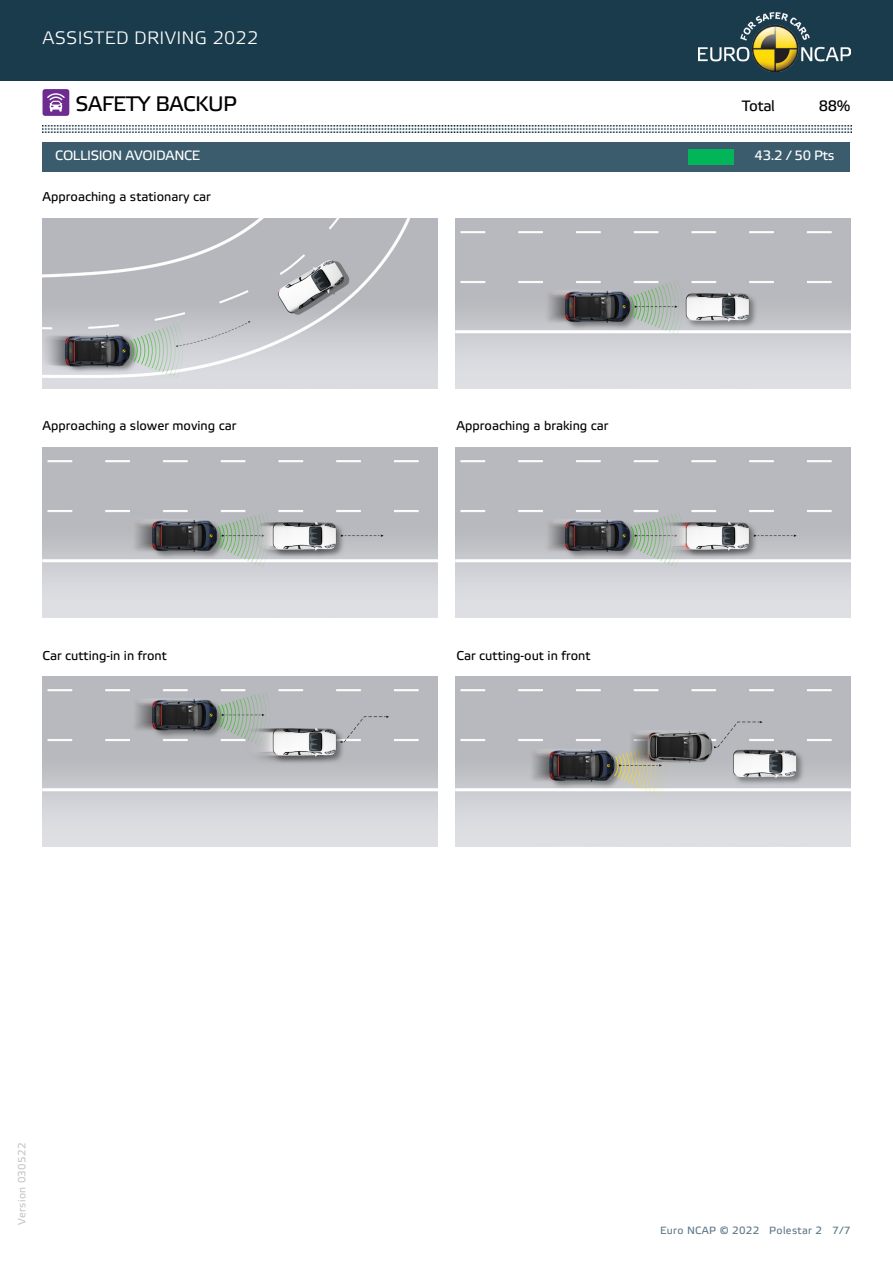
<style>
.page{position:relative;width:893px;height:1263px;background:#fff}
.page>*{position:absolute;margin:0;border:0;box-sizing:border-box;transform-origin:0 0}
.t1{font:21px "Etelka Text Pro";letter-spacing:-.025em;color:#000001}
.t2{font:18px "Etelka Light Pro";letter-spacing:.015em;color:#fff}
.Chapter_title{font:15px "Etelka Text Pro";letter-spacing:-.025em;color:#000001}
.Level_3{font:13.5px "Etelka Text Pro";letter-spacing:-.025em;color:#fff}
.t3{font:12.75px "Etelka Text Pro";color:#000}
.t4{font:10.5px "Etelka Text Pro";letter-spacing:.03em;color:#5c7988}
.t5{font:10.5px "Etelka Text Pro";letter-spacing:.03em;color:#c6c6c7}
</style>
<div class="page">
<div style="left:0;top:0;width:893px;height:81px;background:#193b4c"></div>
<img style="left:698px;top:12px;width:152px;height:59px">
<div style="left:43px;top:89px;width:26px;height:27px;background:#6e2c91;border-radius:3px"></div>
<svg style="left:47px;top:93px;width:18px;height:19px"></svg>
<img style="left:43px;top:125px;width:808px;height:8px">
<div style="left:43px;top:142px;width:807px;height:30px;background:#3a5c6c"></div>
<img style="left:43px;top:218px;width:394px;height:170px">
<img style="left:43px;top:447px;width:394px;height:170px">
<img style="left:455px;top:447px;width:395px;height:170px">
<img style="left:43px;top:676px;width:394px;height:170px">
<img style="left:455px;top:676px;width:395px;height:170px">
<img style="left:455px;top:218px;width:395px;height:170px">
<div style="left:689px;top:149px;width:44px;height:16px;background:#03b559"></div>
<p class="t2" style="left:43px;top:28px;width:217px">ASSISTED DRIVING 2022</p>
<h1 class="t1" style="left:76px;top:92px;width:163px">SAFETY BACKUP</h1>
<p class="Chapter_title" style="left:742px;top:98px;width:35px">Total</p>
<p class="Level_3" style="left:55px;top:149px;width:146px">COLLISION AVOIDANCE</p>
<p class="Level_3" style="left:755px;top:149px;width:81px">43.2 / 50 Pts</p>
<p class="t3" style="left:43px;top:190px;width:170px">Approaching a stationary car</p>
<p class="Chapter_title" style="left:819px;top:98px;width:33px">88%</p>
<p class="t3" style="left:43px;top:419px;width:195px">Approaching a slower moving car</p>
<p class="t3" style="left:457px;top:419px;width:153px">Approaching a braking car</p>
<p class="t3" style="left:43px;top:648px;width:126px">Car cutting-in in front</p>
<p class="t3" style="left:457px;top:648px;width:136px">Car cutting-out in front</p>
<p class="t5" style="left:16px;top:1225px;width:84px;rotate:-90deg">Version 030522</p>
<p class="t4" style="left:660px;top:1225px;width:192px">Euro NCAP © 2022 Polestar 2 7/7</p>
</div>
